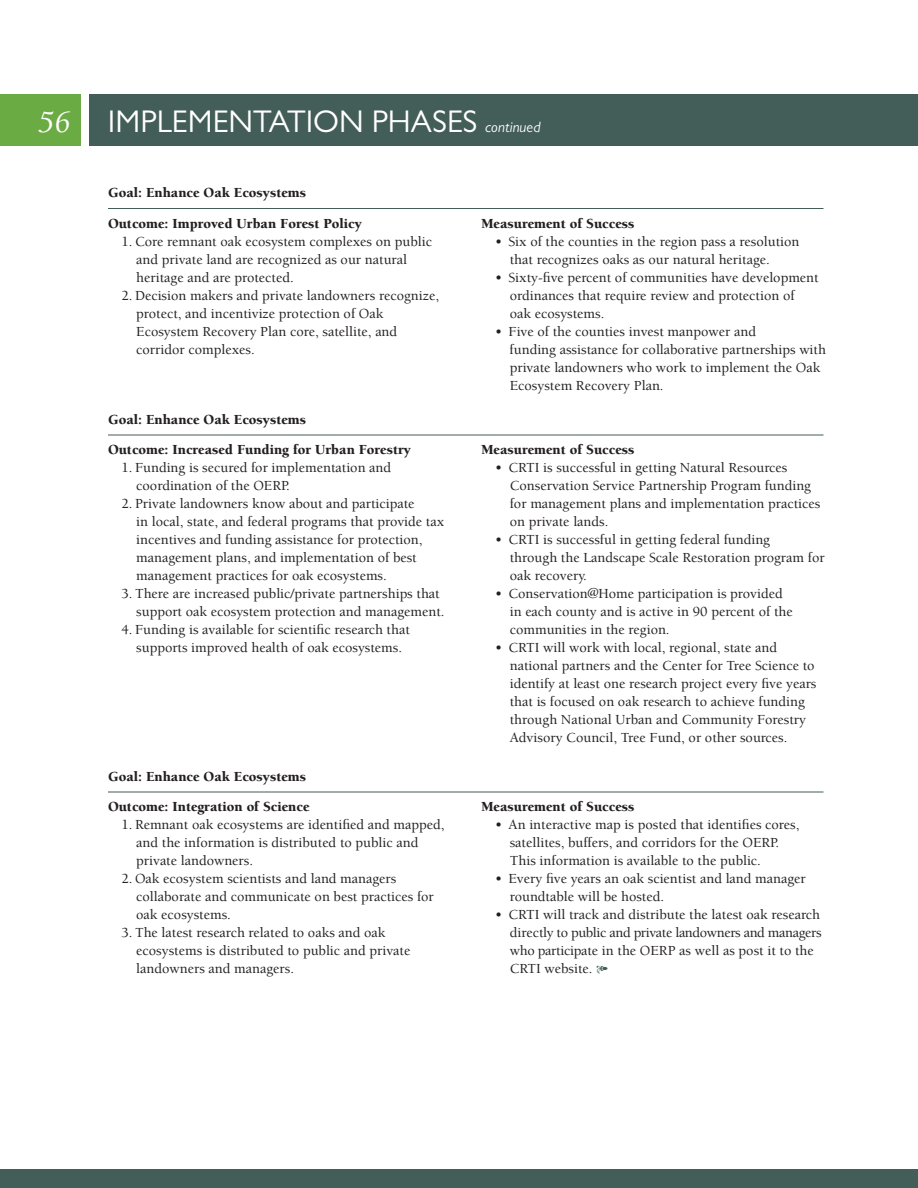
<style>
.page{position:relative;width:918px;height:1188px;background:#fff}
.page>*{position:absolute;margin:0;border:0;box-sizing:border-box;transform-origin:0 0}
.Titles_of_Sections{font:31.5px "Gill Sans";color:#fff}
.t1{font:500 14.25px/18px "Berkeley";color:#231f20}
.Body{font:900 14.25px "Berkeley";color:#231f20}
.s1{font-family:"Berkeley";font-style:italic}
.s2{font-style:italic;font-size:15px}
.s3{color:#435d58}
</style>
<div class="page">
<div style="left:0;top:1169px;width:918px;height:19px;background:#435d58"></div>
<div style="left:89px;top:94px;width:829px;height:52px;background:#435d58"></div>
<div style="left:0;top:94px;width:81px;height:52px;background:#6bab43"></div>
<hr style="left:108px;top:208px;width:716px;height:1px;background:#435d58">
<hr style="left:108px;top:435px;width:716px;height:1px;background:#435d58">
<hr style="left:108px;top:792px;width:716px;height:1px;background:#435d58">
<p class="Titles_of_Sections" style="left:39px;top:104px;width:503px"><span class="s1">56</span> IMPLEMENTATION PHASES <span class="s2">continued</span></p>
<p class="Body" style="left:108px;top:185px;width:199px">Goal: Enhance Oak Ecosystems</p>
<p class="Body" style="left:108px;top:216px;width:255px">Outcome: Improved Urban Forest Policy</p>
<p class="t1" style="left:136px;top:233px;width:297px;text-indent:-15px">1. Core remnant oak ecosystem complexes on public and private land are recognized as our natural heritage and are protected.</p>
<p class="t1" style="left:136px;top:287px;width:304px;text-indent:-15px">2. Decision makers and private landowners recognize, protect, and incentivize protection of Oak Ecosystem Recovery Plan core, satellite, and corridor complexes.</p>
<p class="Body" style="left:108px;top:412px;width:199px">Goal: Enhance Oak Ecosystems</p>
<p class="Body" style="left:108px;top:442px;width:305px">Outcome: Increased Funding for Urban Forestry</p>
<p class="t1" style="left:136px;top:459px;width:256px;text-indent:-15px">1. Funding is secured for implementation and coordination of the OERP.</p>
<p class="t1" style="left:136px;top:495px;width:309px;text-indent:-15px">2. Private landowners know about and participate<br>in local, state, and federal programs that provide tax incentives and funding assistance for protection, management plans, and implementation of best management practices for oak ecosystems.</p>
<p class="t1" style="left:136px;top:585px;width:310px;text-indent:-15px">3. There are increased public/private partnerships that support oak ecosystem protection and management.</p>
<p class="t1" style="left:122px;top:621px;width:290px;text-align:center">4. Funding is available for scientific research that supports improved health of oak ecosystems.</p>
<p class="Body" style="left:108px;top:769px;width:199px">Goal: Enhance Oak Ecosystems</p>
<p class="Body" style="left:108px;top:799px;width:203px">Outcome: Integration of Science</p>
<p class="t1" style="left:136px;top:816px;width:310px;text-indent:-15px">1. Remnant oak ecosystems are identified and mapped, and the information is distributed to public and private landowners.</p>
<p class="t1" style="left:136px;top:870px;width:299px;text-indent:-15px">2. Oak ecosystem scientists and land managers collaborate and communicate on best practices for oak ecosystems.</p>
<p class="t1" style="left:136px;top:924px;width:276px;text-indent:-15px">3. The latest research related to oaks and oak ecosystems is distributed to public and private landowners and managers.</p>
<p class="Body" style="left:482px;top:216px;width:154px">Measurement of Success</p>
<p class="t1" style="left:510px;top:233px;width:291px;text-indent:-15px">• Six of the counties in the region pass a resolution that recognizes oaks as our natural heritage.</p>
<p class="t1" style="left:510px;top:269px;width:310px;text-indent:-15px">• Sixty-five percent of communities have development ordinances that require review and protection of oak ecosystems.</p>
<p class="t1" style="left:510px;top:323px;width:318px;text-indent:-15px">• Five of the counties invest manpower and<br>funding assistance for collaborative partnerships with private landowners who work to implement the Oak Ecosystem Recovery Plan.</p>
<p class="Body" style="left:482px;top:442px;width:154px">Measurement of Success</p>
<p class="t1" style="left:510px;top:459px;width:312px;text-indent:-15px">• CRTI is successful in getting Natural Resources Conservation Service Partnership Program funding for management plans and implementation practices on private lands.</p>
<p class="t1" style="left:510px;top:531px;width:316px;text-indent:-15px">• CRTI is successful in getting federal funding<br>through the Landscape Scale Restoration program for oak recovery.</p>
<p class="t1" style="left:510px;top:585px;width:285px;text-indent:-15px">• Conservation@Home participation is provided in each county and is active in 90 percent of the communities in the region.</p>
<p class="t1" style="left:510px;top:639px;width:308px;text-indent:-15px">• CRTI will work with local, regional, state and national partners and the Center for Tree Science to identify at least one research project every five years that is focused on oak research to achieve funding through National Urban and Community Forestry Advisory Council, Tree Fund, or other sources.</p>
<p class="Body" style="left:482px;top:799px;width:154px">Measurement of Success</p>
<p class="t1" style="left:510px;top:816px;width:291px;text-indent:-15px">• An interactive map is posted that identifies cores, satellites, buffers, and corridors for the OERP.<br>This information is available to the public.</p>
<p class="t1" style="left:510px;top:870px;width:298px;text-indent:-15px">• Every five years an oak scientist and land manager roundtable will be hosted.</p>
<p class="t1" style="left:510px;top:906px;width:313px;text-indent:-15px">• CRTI will track and distribute the latest oak research directly to public and private landowners and managers who participate in the OERP as well as post it to the CRTI website. <span class="s3">❑</span></p>
</div>
